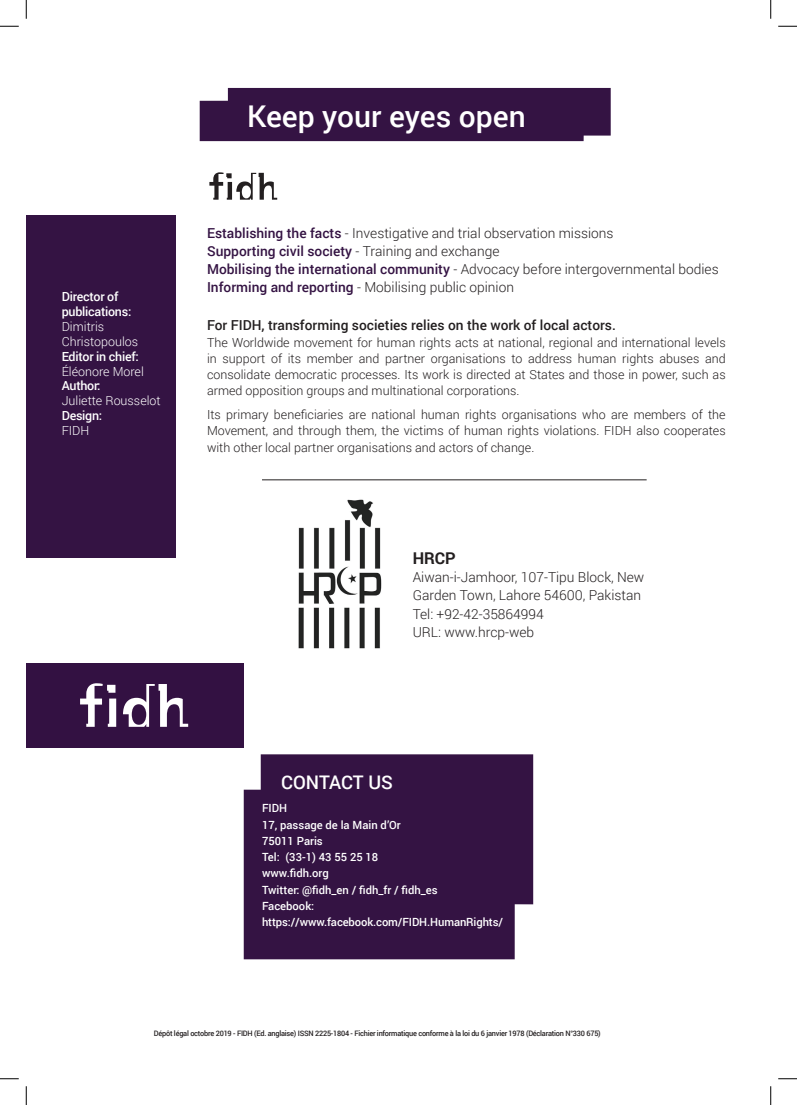
<style>
.page{position:relative;width:797px;height:1105px;background:#fff}
.page>*{position:absolute;margin:0;border:0;box-sizing:border-box;transform-origin:0 0}
.t1{font:500 30px "Roboto";color:#fff}
.t2{font:500 18.75px "Roboto";color:#fff}
.t3{font:700 16.25px "Roboto";color:#231f20}
.t4{font:300 13.75px/18.1px "Roboto";color:#231f20}
.t5{font:500 13.75px "Roboto";color:#231f20}
.t6{font:300 12.5px/16.2px "Roboto";color:#231f20;text-align:justify}
.t7{font:300 12.5px/15px "Roboto";color:#fff}
.t8{font:500 12.5px/15px "Roboto";letter-spacing:-.02em;color:#fff}
.t9{font:500 11.25px/16.2px "Roboto";color:#fff}
.t10{font:500 8.75px "Roboto";color:#231f20}
.t11{font:500 7.5px "Roboto";letter-spacing:-.03em;color:#231f20}
.s1{font-weight:500;color:#341343}
</style>
<div class="page">
<div style="left:26px;top:215px;width:150px;height:343px;background:#341343"></div>
<div style="left:200px;top:88px;width:410px;height:53px;background:#341343"></div>
<svg style="left:209px;top:172px;width:68px;height:28px"></svg>
<div style="left:26px;top:663px;width:217px;height:84px;background:#331142"></div>
<svg style="left:123px;top:684px;width:65px;height:43px"></svg>
<svg style="left:80px;top:683px;width:36px;height:44px"></svg>
<div style="left:244px;top:754px;width:289px;height:205px;background:#341343"></div>
<img style="left:298px;top:499px;width:84px;height:150px">
<hr style="left:262px;top:479px;width:384px;height:1px;background:#231f20">
<svg style="left:0;top:25px;width:19px;height:2px"></svg>
<svg style="left:778px;top:25px;width:19px;height:2px"></svg>
<svg style="left:0;top:1078px;width:19px;height:1px"></svg>
<svg style="left:778px;top:1078px;width:19px;height:1px"></svg>
<svg style="left:25px;top:0;width:2px;height:19px"></svg>
<svg style="left:25px;top:1086px;width:2px;height:19px"></svg>
<svg style="left:770px;top:0;width:1px;height:19px"></svg>
<svg style="left:770px;top:1086px;width:1px;height:19px"></svg>
<p class="t8" style="left:62px;top:288px;width:71px">Director of publications:</p>
<p class="t7" style="left:62px;top:318px;width:78px">Dimitris<br>Christopoulos</p>
<p class="t8" style="left:62px;top:348px;width:79px">Editor in chief:</p>
<p class="t7" style="left:62px;top:363px;width:84px">Éléonore Morel</p>
<p class="t8" style="left:62px;top:377px;width:40px">Author:</p>
<p class="t7" style="left:62px;top:392px;width:100px">Juliette Rousselot</p>
<p class="t8" style="left:62px;top:407px;width:42px">Design:</p>
<p class="t7" style="left:62px;top:422px;width:29px">FIDH</p>
<h1 class="t1" style="left:247px;top:95px;width:280px">Keep your eyes open</h1>
<p class="t4" style="left:207px;top:223px;width:513px"><span class="s1">Establishing the facts</span> - Investigative and trial observation missions<br><span class="s1">Supporting civil society</span> - Training and exchange<br><span class="s1">Mobilising the international community</span> - Advocacy before intergovernmental bodies <span class="s1">Informing and reporting</span> - Mobilising public opinion</p>
<p class="t5" style="left:207px;top:315px;width:410px">For FIDH, transforming societies relies on the work of local actors.</p>
<p class="t6" style="left:207px;top:334px;width:520px">The Worldwide movement for human rights acts at national, regional and international levels in support of its member and partner organisations to address human rights abuses and consolidate democratic processes. Its work is directed at States and those in power, such as armed opposition groups and multinational corporations.</p>
<p class="t6" style="left:207px;top:406px;width:520px">Its primary beneficiaries are national human rights organisations who are members of the Movement, and through them, the victims of human rights violations. FIDH also cooperates with other local partner organisations and actors of change.</p>
<h3 class="t3" style="left:412px;top:547px;width:45px">HRCP</h3>
<p class="t4" style="left:412px;top:568px;width:233px">Aiwan-i-Jamhoor, 107-Tipu Block, New<br>Garden Town, Lahore 54600, Pakistan<br>Tel: +92-42-35864994<br>URL: www.hrcp-web</p>
<h2 class="t2" style="left:281px;top:769px;width:113px">CONTACT US</h2>
<h2 class="t2" style="left:278px;top:776px;width:133px">ConTÁCTEnoS</h2>
<p class="t9" style="left:262px;top:800px;width:242px">FIDH<br>17, passage de la Main d’Or<br>75011 Paris<br>Tel: (33-1) 43 55 25 18<br>www.fidh.org<br>Twitter: @fidh_en / fidh_fr / fidh_es<br>Facebook: https://www.facebook.com/FIDH.HumanRights/</p>
<p class="t10" style="left:160px;top:1028px;width:495px">FIDH - PUNISHED FOR BEING VULNERABLE - How Pakistan executes the poorest and the most marginalized in society <sup>43</sup></p>
<p class="t11" style="left:154px;top:1028px;width:448px">Dépôt légal octobre 2019 - FIDH (Ed. anglaise) ISSN 2225-1804 - Fichier informatique conforme à la loi du 6 janvier 1978 (Déclaration N°330 675)</p>
</div>
